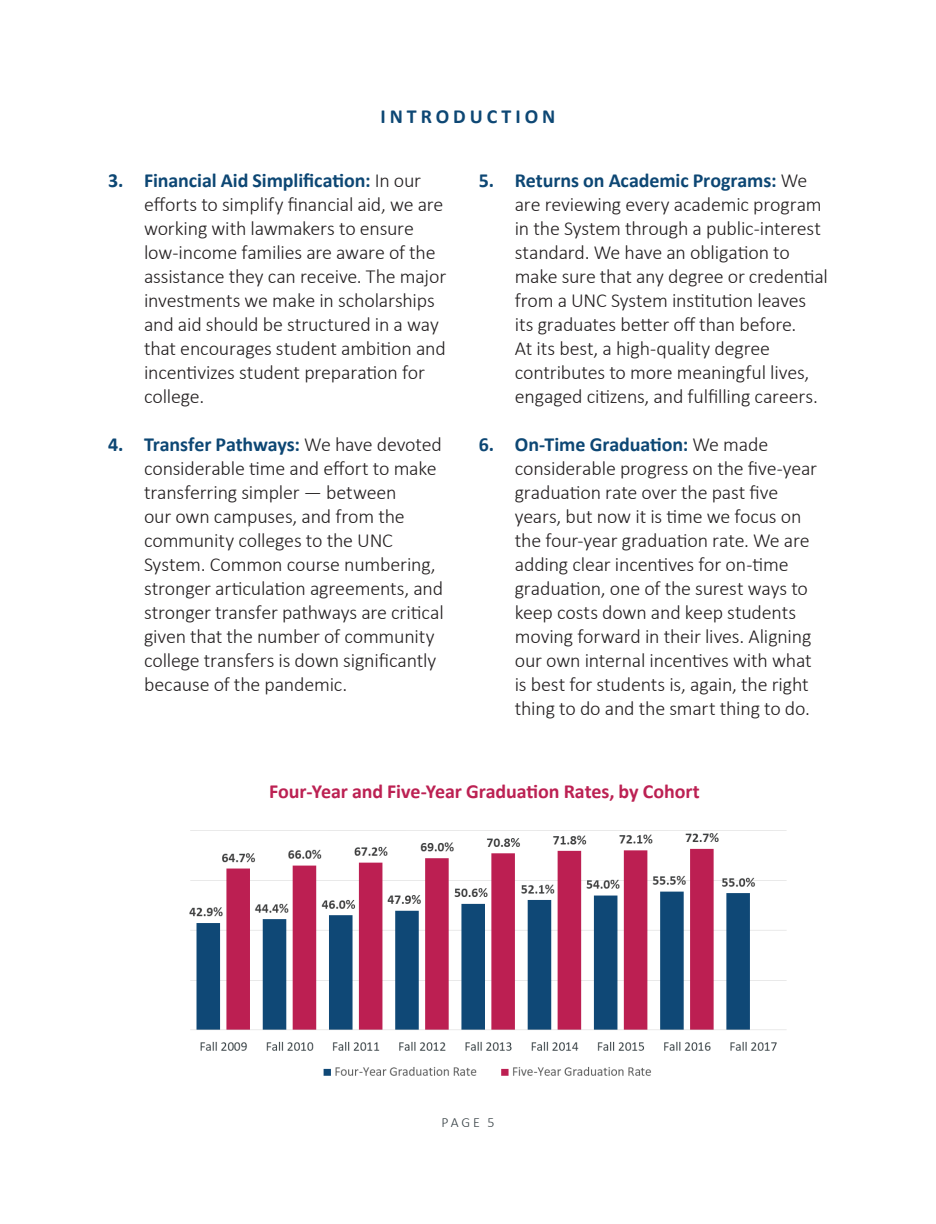
<style>
.page{position:relative;width:936px;height:1224px;background:#fff}
.page>*{position:absolute;margin:0;border:0;box-sizing:border-box;transform-origin:0 0}
.t1{font:300 20px/24px "Calibri";letter-spacing:-.01em;color:#231f20}
.t2{font:700 20px "Calibri";letter-spacing:-.005em;color:#bc2153}
.t3{font:700 20px "Calibri";letter-spacing:.195em;color:#0d4774}
.t4{font:300 14px "Calibri";color:#353f43}
.s1{font-weight:700;color:#0d4774}
</style>
<div class="page">
<img style="left:189px;top:830px;width:598px;height:246px">
<p class="t3" style="left:381px;top:102px;width:176px">INTRODUCTION</p>
<p class="t1" style="left:144px;top:168px;width:304px;text-indent:-36px"><span class="s1">3. Financial Aid Simplification:</span> In our efforts to simplify financial aid, we are working with lawmakers to ensure low-income families are aware of the assistance they can receive. The major investments we make in scholarships and aid should be structured in a way that encourages student ambition and incentivizes student preparation for college.</p>
<p class="t1" style="left:144px;top:432px;width:301px;text-indent:-36px"><span class="s1">4. Transfer Pathways:</span> We have devoted considerable time and effort to make transferring simpler — between<br>our own campuses, and from the community colleges to the UNC System. Common course numbering, stronger articulation agreements, and stronger transfer pathways are critical given that the number of community college transfers is down significantly because of the pandemic.</p>
<p class="t1" style="left:515px;top:168px;width:315px;text-indent:-36px"><span class="s1">5. Returns on Academic Programs:</span> We are reviewing every academic program in the System through a public-interest standard. We have an obligation to make sure that any degree or credential from a UNC System institution leaves its graduates better off than before.<br>At its best, a high-quality degree contributes to more meaningful lives, engaged citizens, and fulfilling careers.</p>
<p class="t1" style="left:515px;top:432px;width:304px;text-indent:-36px"><span class="s1">6. On-Time Graduation:</span> We made considerable progress on the five-year graduation rate over the past five years, but now it is time we focus on the four-year graduation rate. We are adding clear incentives for on-time graduation, one of the surest ways to keep costs down and keep students moving forward in their lives. Aligning our own internal incentives with what is best for students is, again, the right thing to do and the smart thing to do.</p>
<p class="t2" style="left:269px;top:777px;width:432px">Four-Year and Five-Year Graduation Rates, by Cohort</p>
<p class="t4" style="left:442px;top:1113px;width:55px">PAGE 5</p>
</div>
